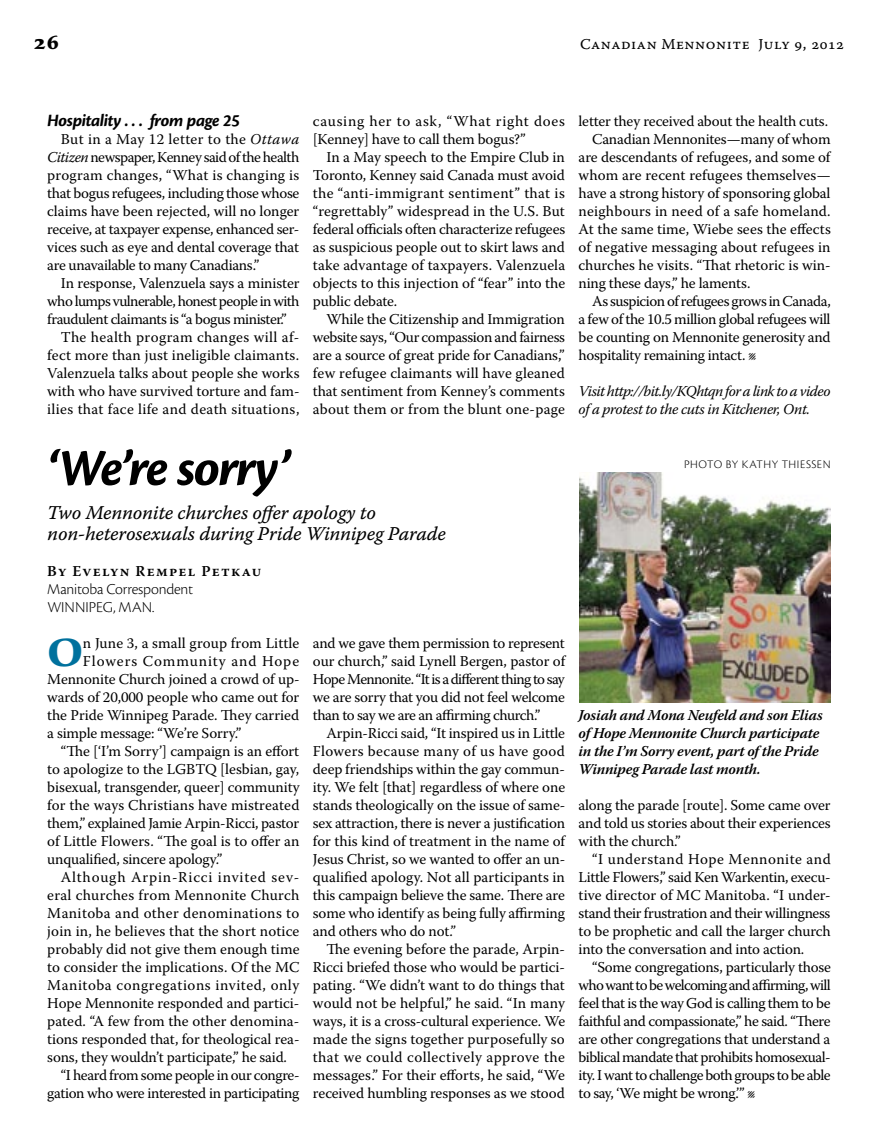
<style>
.page{position:relative;width:878px;height:1148px;background:#fff}
.page>*{position:absolute;margin:0;border:0;box-sizing:border-box;transform-origin:0 0}
.t1{font:italic 700 54px "Cronos Pro";color:#000}
.t2{font:700 40.65px "Sava Pro";color:#00719d}
.t3{font:700 21px "Sava Pro";color:#000}
.t4{font:19.5px/21px "Warnock Pro It Capt";letter-spacing:-.015em;color:#000}
.t5{font:italic 700 18px "Cronos Pro";letter-spacing:-.02em;color:#000}
.t6{font:300 15.75px/18px "Cronos Pro";letter-spacing:-.005em;color:#000}
.t7{font:15px/18px "Warnock Pro";letter-spacing:-.005em;color:#000;text-align:justify}
.t8{font:italic 600 15px/18px "Warnock Pro";letter-spacing:-.015em;color:#000}
.t9{font:15px "Warnock Pro";letter-spacing:.025em;color:#000}
.t10{font:italic 15px/18px "Warnock Pro";letter-spacing:-.03em;color:#000}
.t11{font:15px "Warnock Pro";letter-spacing:-.025em;color:#000}
.t12{font:15px "Warnock Pro";letter-spacing:.015em;color:#000}
.t13{font:15px "Warnock Pro";letter-spacing:.06em;color:#000}
.t14{font:15px "Warnock Pro";letter-spacing:-.03em;color:#000}
.t15{font:15px "Warnock Pro";letter-spacing:-.04em;color:#000}
.t16{font:15px "Warnock Pro";letter-spacing:.02em;color:#000}
.t17{font:15px "Warnock Pro Capt";letter-spacing:.035em;color:#000}
.t18{font:600 15px "Warnock Pro";letter-spacing:.09em;color:#000}
.t19{font:300 12px "Cronos Pro";letter-spacing:.05em;color:#000}
.s1{font-style:italic}
</style>
<div class="page">
<img style="left:579px;top:472px;width:251px;height:230px">
<h3 class="t3" style="left:34px;top:28px;width:27px">26</h3>
<p class="t17" style="left:580px;top:35px;width:265px">Canadian Mennonite July 9, 2012</p>
<p class="t5" style="left:47px;top:110px;width:194px">Hospitality . . . from page 25</p>
<p class="t7" style="left:47px;top:130px;width:254px;text-indent:14px">But in a May 12 letter to the <span class="s1">Ottawa Citizen</span> newspaper, Kenney said of the health program changes, “What is changing is that bogus refugees, including those whose claims have been rejected, will no longer receive, at taxpayer expense, enhanced ser&shy;vices such as eye and dental coverage that are unavailable to many Canadians.”</p>
<p class="t7" style="left:61px;top:274px;width:240px">In response, Valenzuela says a minister</p>
<p class="t15" style="left:47px;top:292px;width:254px">who lumps vulnerable, honest people in with</p>
<p class="t14" style="left:47px;top:310px;width:241px">fraudulent claimants is “a bogus minister.”</p>
<p class="t9" style="left:61px;top:328px;width:240px">The health program changes will af-</p>
<p class="t7" style="left:47px;top:346px;width:253px">fect more than just ineligible claimants.</p>
<p class="t7" style="left:47px;top:364px;width:254px">Valenzuela talks about people she works</p>
<p class="t7" style="left:47px;top:382px;width:254px">with who have survived torture and fam-</p>
<p class="t9" style="left:47px;top:400px;width:254px">ilies that face life and death situations,</p>
<p class="t7" style="left:313px;top:112px;width:253px">causing her to ask, “What right does [Kenney] have to call them bogus?”</p>
<p class="t7" style="left:313px;top:148px;width:254px;text-indent:14px">In a May speech to the Empire Club in Toronto, Kenney said Canada must avoid the “anti-immigrant sentiment” that is “regrettably” widespread in the U.S. But federal officials often characterize refugees as suspicious people out to skirt laws and take advantage of taxpayers. Valenzuela objects to this injection of “fear” into the public debate.</p>
<p class="t7" style="left:313px;top:310px;width:253px;text-indent:14px">While the Citizenship and Immigration website says, “Our compassion and fairness are a source of great pride for Canadians,” few refugee claimants will have gleaned that sentiment from Kenney’s comments about them or from the blunt one-page</p>
<p class="t7" style="left:578px;top:112px;width:251px">letter they received about the health cuts.</p>
<p class="t7" style="left:592px;top:130px;width:240px">Canadian Mennonites—many of whom</p>
<p class="t7" style="left:578px;top:148px;width:253px">are descendants of refugees, and some of</p>
<p class="t7" style="left:578px;top:166px;width:253px">whom are recent refugees themselves—</p>
<p class="t7" style="left:578px;top:184px;width:253px">have a strong history of sponsoring global</p>
<p class="t12" style="left:578px;top:202px;width:253px">neighbours in need of a safe homeland.</p>
<p class="t7" style="left:578px;top:220px;width:254px">At the same time, Wiebe sees the effects</p>
<p class="t12" style="left:578px;top:238px;width:253px">of negative messaging about refugees in</p>
<p class="t7" style="left:578px;top:256px;width:254px">churches he visits. “That rhetoric is win-</p>
<p class="t7" style="left:578px;top:274px;width:174px">ning these days,” he laments.</p>
<p class="t11" style="left:592px;top:292px;width:240px">As suspicion of refugees grows in Canada,</p>
<p class="t7" style="left:578px;top:310px;width:253px">a few of the 10.5 million global refugees will</p>
<p class="t7" style="left:578px;top:328px;width:253px">be counting on Mennonite generosity and</p>
<p class="t7" style="left:578px;top:346px;width:178px">hospitality remaining intact. l</p>
<p class="t10" style="left:578px;top:382px;width:253px">Visit http://bit.ly/KQhtqn for a link to a video of a protest to the cuts in Kitchener, Ont.</p>
<h1 class="t1" style="left:47px;top:437px;width:246px">‘We’re sorry’</h1>
<h3 class="t4" style="left:47px;top:502px;width:400px">Two Mennonite churches offer apology to non-heterosexuals during Pride Winnipeg Parade</h3>
<p class="t18" style="left:47px;top:562px;width:216px">By Evelyn Rempel Petkau</p>
<p class="t6" style="left:47px;top:580px;width:147px">Manitoba Correspondent<br>Winnipeg, Man.</p>
<h2 class="t2" style="left:47px;top:625px;width:38px">O</h2>
<p class="t7" style="left:83px;top:634px;width:218px">n June 3, a small group from Little</p>
<p class="t7" style="left:313px;top:634px;width:254px">and we gave them permission to represent our church,” said Lynell Bergen, pastor of Hope Mennonite. “It is a different thing to say we are sorry that you did not feel welcome than to say we are an affirming church.”</p>
<p class="t7" style="left:313px;top:724px;width:254px;text-indent:14px">Arpin-Ricci said, “It inspired us in Little Flowers because many of us have good deep friendships within the gay commun&shy;ity. We felt [that] regardless of where one stands theologically on the issue of same&shy;sex attraction, there is never a justification for this kind of treatment in the name of Jesus Christ, so we wanted to offer an un&shy;qualified apology. Not all participants in this campaign believe the same. There are some who identify as being fully affirming and others who do not.”</p>
<p class="t7" style="left:313px;top:940px;width:254px;text-indent:14px">The evening before the parade, Arpin-Ricci briefed those who would be partici&shy;pating. “We didn’t want to do things that would not be helpful,” he said. “In many ways, it is a cross-cultural experience. We made the signs together purposefully so that we could collectively approve the messages.” For their efforts, he said, “We received humbling responses as we stood</p>
<p class="t13" style="left:83px;top:652px;width:218px">Flowers Community and Hope</p>
<p class="t7" style="left:47px;top:670px;width:254px">Mennonite Church joined a crowd of up-</p>
<p class="t7" style="left:47px;top:688px;width:253px">wards of 20,000 people who came out for</p>
<p class="t7" style="left:47px;top:706px;width:253px">the Pride Winnipeg Parade. They carried</p>
<p class="t7" style="left:47px;top:724px;width:195px">a simple message: “We’re Sorry.”</p>
<p class="t7" style="left:61px;top:742px;width:240px">“The [‘I’m Sorry’] campaign is an effort</p>
<p class="t7" style="left:47px;top:760px;width:253px">to apologize to the LGBTQ [lesbian, gay,</p>
<p class="t7" style="left:47px;top:778px;width:254px">bisexual, transgender, queer] community</p>
<p class="t7" style="left:47px;top:796px;width:254px">for the ways Christians have mistreated</p>
<p class="t7" style="left:47px;top:814px;width:253px">them,” explained Jamie Arpin-Ricci, pastor</p>
<p class="t7" style="left:47px;top:832px;width:254px">of Little Flowers. “The goal is to offer an</p>
<p class="t7" style="left:47px;top:850px;width:177px">unqualified, sincere apology.”</p>
<p class="t13" style="left:61px;top:868px;width:240px">Although Arpin-Ricci invited sev-</p>
<p class="t16" style="left:47px;top:886px;width:254px">eral churches from Mennonite Church</p>
<p class="t9" style="left:47px;top:904px;width:253px">Manitoba and other denominations to</p>
<p class="t7" style="left:47px;top:922px;width:254px">join in, he believes that the short notice</p>
<p class="t7" style="left:47px;top:940px;width:254px">probably did not give them enough time</p>
<p class="t7" style="left:47px;top:958px;width:254px">to consider the implications. Of the MC</p>
<p class="t7" style="left:47px;top:976px;width:254px">Manitoba congregations invited, only</p>
<p class="t7" style="left:47px;top:994px;width:253px">Hope Mennonite responded and partici-</p>
<p class="t7" style="left:47px;top:1012px;width:253px">pated. “A few from the other denomina-</p>
<p class="t7" style="left:47px;top:1030px;width:254px">tions responded that, for theological rea-</p>
<p class="t7" style="left:47px;top:1048px;width:241px">sons, they wouldn’t participate,” he said.</p>
<p class="t7" style="left:61px;top:1066px;width:240px">“I heard from some people in our congre-</p>
<p class="t11" style="left:47px;top:1084px;width:254px">gation who were interested in participating</p>
<p class="t19" style="left:684px;top:457px;width:148px">Photo by Kathy Thiessen</p>
<p class="t8" style="left:578px;top:706px;width:246px">Josiah and Mona Neufeld and son Elias of Hope Mennonite Church participate in the I’m Sorry event, part of the Pride Winnipeg Parade last month.</p>
<p class="t7" style="left:578px;top:796px;width:254px">along the parade [route]. Some came over and told us stories about their experiences with the church.”</p>
<p class="t7" style="left:578px;top:850px;width:254px;text-indent:14px">“I understand Hope Mennonite and Little Flowers,” said Ken Warkentin, execu&shy;tive director of MC Manitoba. “I under&shy;stand their frustration and their willingness to be prophetic and call the larger church into the conversation and into action.</p>
<p class="t7" style="left:578px;top:958px;width:254px;text-indent:14px">“Some congregations, particularly those who want to be welcoming and affirming, will feel that is the way God is calling them to be faithful and compassionate,” he said. “There are other congregations that understand a biblical mandate that prohibits homosexual&shy;ity. I want to challenge both groups to be able to say, ‘We might be wrong.’” l</p>
</div>
